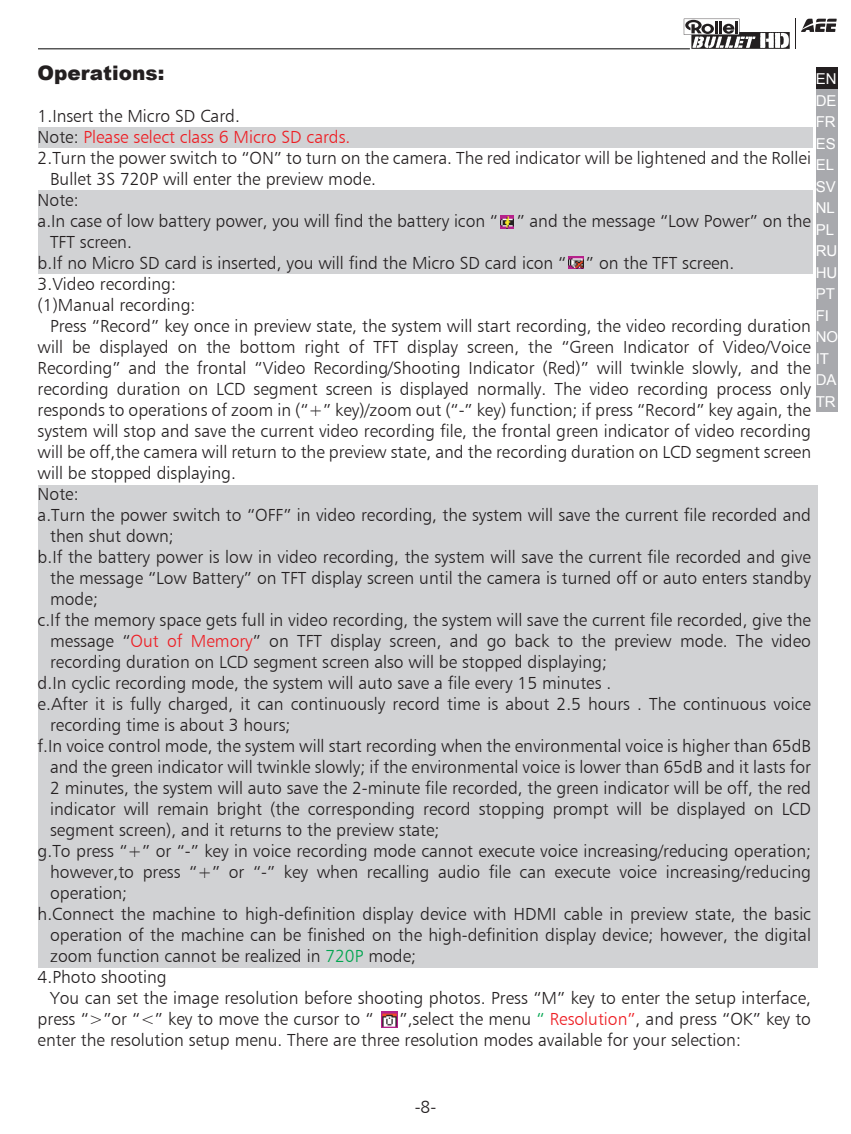
<style>
.page{position:relative;width:851px;height:1134px;background:#fff}
.page>*{position:absolute;margin:0;border:0;box-sizing:border-box;transform-origin:0 0}
.t1{font:900 20px "Arial";color:#231f20}
.t2{font:17.5px/21px "Humanist 777 BT Light B";color:#231f20}
.t3{font:17.5px "Humanist 777 BT Light B";color:#ee1d23}
.t4{font:15px/21.5px "Arial";color:#fff}
.s1{color:#231f20}
.s2{color:#ee1d23}
.s3{color:#00a54f}
</style>
<div class="page">
<div style="left:38px;top:127px;width:774px;height:21px;background:#d1d2d4"></div>
<div style="left:38px;top:190px;width:774px;height:84px;background:#d1d2d4"></div>
<div style="left:38px;top:485px;width:780px;height:482px;background:#d1d2d4"></div>
<svg style="left:500px;top:216px;width:13px;height:12px"></svg>
<svg style="left:569px;top:256px;width:14px;height:13px"></svg>
<img style="left:381px;top:1012px;width:16px;height:15px">
<hr style="left:38px;top:48px;width:651px;height:1px;background:#030303">
<svg style="left:801px;top:19px;width:35px;height:13px"></svg>
<svg style="left:683px;top:19px;width:106px;height:30px"></svg>
<hr style="left:794px;top:19px;width:1px;height:30px;background:#231f20">
<div style="left:815px;top:68px;width:22px;height:21px;background:#231f20"></div>
<div style="left:815px;top:111px;width:22px;height:21px;background:#a8a9ad"></div>
<div style="left:815px;top:89px;width:22px;height:21px;background:#a8a9ad"></div>
<div style="left:815px;top:132px;width:22px;height:21px;background:#a8a9ad"></div>
<div style="left:815px;top:154px;width:22px;height:21px;background:#a8a9ad"></div>
<div style="left:815px;top:175px;width:22px;height:21px;background:#a8a9ad"></div>
<div style="left:815px;top:197px;width:22px;height:21px;background:#a8a9ad"></div>
<div style="left:815px;top:218px;width:22px;height:21px;background:#a8a9ad"></div>
<div style="left:815px;top:240px;width:22px;height:21px;background:#a8a9ad"></div>
<div style="left:815px;top:261px;width:22px;height:21px;background:#a8a9ad"></div>
<div style="left:815px;top:283px;width:22px;height:21px;background:#a8a9ad"></div>
<div style="left:815px;top:304px;width:22px;height:21px;background:#a8a9ad"></div>
<div style="left:815px;top:326px;width:22px;height:21px;background:#a8a9ad"></div>
<div style="left:815px;top:347px;width:22px;height:21px;background:#a8a9ad"></div>
<div style="left:815px;top:369px;width:22px;height:21px;background:#a8a9ad"></div>
<div style="left:815px;top:390px;width:22px;height:22px;background:#a8a9ad"></div>
<p class="t1" style="left:38px;top:58px;width:128px">Operations:</p>
<p class="t2" style="left:38px;top:105px;width:204px">1.Insert the Micro SD Card.</p>
<p class="t3" style="left:38px;top:126px;width:314px"><span class="s1">Note:</span> Please select class 6 Micro SD cards.</p>
<p class="t2" style="left:38px;top:147px;width:774px">2.Turn the power switch to “ON” to turn on the camera. The red indicator will be lightened and the Rollei</p>
<p class="t2" style="left:50px;top:168px;width:327px">Bullet 3S 720P will enter the preview mode.</p>
<p class="t2" style="left:38px;top:189px;width:42px">Note:</p>
<p class="t2" style="left:38px;top:210px;width:774px">a.In case of low battery power, you will find the battery icon “ ” and the message “Low Power” on the</p>
<p class="t2" style="left:50px;top:231px;width:83px">TFT screen.</p>
<p class="t2" style="left:38px;top:252px;width:698px">b.If no Micro SD card is inserted, you will find the Micro SD card icon “ ” on the TFT screen.</p>
<p class="t2" style="left:38px;top:273px;width:140px">3.Video recording:</p>
<p class="t2" style="left:38px;top:294px;width:159px">(1)Manual recording:</p>
<p class="t2" style="left:50px;top:315px;width:762px">Press “Record” key once in preview state, the system will start recording, the video recording duration</p>
<p class="t2" style="left:38px;top:336px;width:774px">will be displayed on the bottom right of TFT display screen, the “Green Indicator of Video/Voice</p>
<p class="t2" style="left:38px;top:357px;width:774px">Recording” and the frontal “Video Recording/Shooting Indicator (Red)” will twinkle slowly, and the</p>
<p class="t2" style="left:38px;top:378px;width:774px">recording duration on LCD segment screen is displayed normally. The video recording process only</p>
<p class="t2" style="left:38px;top:399px;width:774px">responds to operations of zoom in (“+” key)/zoom out (“-” key) function; if press “Record” key again, the</p>
<p class="t2" style="left:38px;top:420px;width:774px">system will stop and save the current video recording file, the frontal green indicator of video recording</p>
<p class="t2" style="left:38px;top:441px;width:774px">will be off,the camera will return to the preview state, and the recording duration on LCD segment screen</p>
<p class="t2" style="left:38px;top:462px;width:200px">will be stopped displaying.</p>
<p class="t2" style="left:38px;top:483px;width:42px">Note:</p>
<p class="t2" style="left:38px;top:504px;width:774px">a.Turn the power switch to “OFF” in video recording, the system will save the current file recorded and</p>
<p class="t2" style="left:50px;top:525px;width:125px">then shut down;</p>
<p class="t2" style="left:38px;top:546px;width:774px">b.If the battery power is low in video recording, the system will save the current file recorded and give</p>
<p class="t2" style="left:50px;top:567px;width:762px">the message “Low Battery” on TFT display screen until the camera is turned off or auto enters standby</p>
<p class="t2" style="left:50px;top:588px;width:49px">mode;</p>
<p class="t2" style="left:38px;top:609px;width:774px">c.If the memory space gets full in video recording, the system will save the current file recorded, give the</p>
<p class="t2" style="left:50px;top:630px;width:762px">message “<span class="s2">Out of Memory</span>” on TFT display screen, and go back to the preview mode. The video</p>
<p class="t2" style="left:50px;top:651px;width:558px">recording duration on LCD segment screen also will be stopped displaying;</p>
<p class="t2" style="left:38px;top:672px;width:575px">d.In cyclic recording mode, the system will auto save a file every 15 minutes .</p>
<p class="t2" style="left:38px;top:693px;width:774px">e.After it is fully charged, it can continuously record time is about 2.5 hours . The continuous voice</p>
<p class="t2" style="left:50px;top:714px;width:242px">recording time is about 3 hours;</p>
<p class="t2" style="left:38px;top:735px;width:774px">f.In voice control mode, the system will start recording when the environmental voice is higher than 65dB</p>
<p class="t2" style="left:50px;top:756px;width:762px">and the green indicator will twinkle slowly; if the environmental voice is lower than 65dB and it lasts for</p>
<p class="t2" style="left:50px;top:777px;width:762px">2 minutes, the system will auto save the 2-minute file recorded, the green indicator will be off, the red</p>
<p class="t2" style="left:50px;top:798px;width:762px">indicator will remain bright (the corresponding record stopping prompt will be displayed on LCD</p>
<p class="t2" style="left:50px;top:819px;width:391px">segment screen), and it returns to the preview state;</p>
<p class="t2" style="left:38px;top:840px;width:774px">g.To press “+” or “-” key in voice recording mode cannot execute voice increasing/reducing operation;</p>
<p class="t2" style="left:50px;top:861px;width:762px">however,to press “+” or “-” key when recalling audio file can execute voice increasing/reducing</p>
<p class="t2" style="left:50px;top:882px;width:78px">operation;</p>
<p class="t2" style="left:38px;top:903px;width:774px">h.Connect the machine to high-definition display device with HDMI cable in preview state, the basic</p>
<p class="t2" style="left:50px;top:924px;width:762px">operation of the machine can be finished on the high-definition display device; however, the digital</p>
<p class="t2" style="left:50px;top:945px;width:367px">zoom function cannot be realized in <span class="s3">720P</span> mode;</p>
<p class="t2" style="left:38px;top:966px;width:131px">4.Photo shooting</p>
<p class="t2" style="left:50px;top:987px;width:762px">You can set the image resolution before shooting photos. Press “M” key to enter the setup interface,</p>
<p class="t2" style="left:38px;top:1008px;width:337px">press “&gt;”or “&lt;” key to move the cursor to “</p>
<p class="t4" style="left:815px;top:68px;width:24px">EN<br>DE<br>FR<br>ES<br>EL<br>SV<br>NL<br>PL<br>RU<br>HU<br>PT<br>FI<br>NO<br>IT<br>DA<br>TR</p>
<p class="t2" style="left:38px;top:1008px;width:774px;text-indent:362px">”,select the menu <span class="s3">“</span> <span class="s2">Resolution”</span>, and press “OK” key to enter the resolution setup menu. There are three resolution modes available for your selection:</p>
<p class="t2" style="left:414px;top:1096px;width:23px">-8-</p>
</div>
